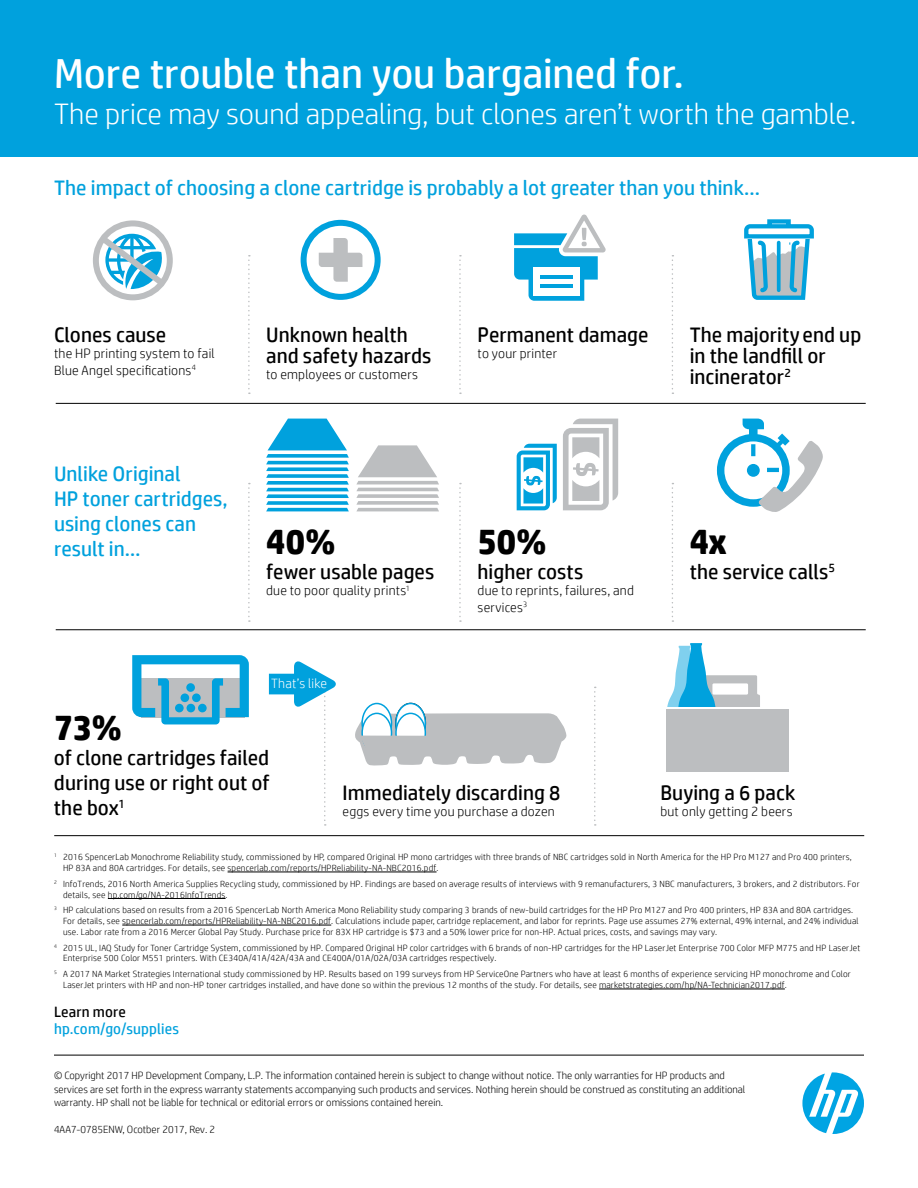
<style>
.page{position:relative;width:918px;height:1188px;background:#fff}
.page>*{position:absolute;margin:0;border:0;box-sizing:border-box;transform-origin:0 0}
.t1{font:42px "HP Simplified";letter-spacing:-.005em;color:#fff}
.t2{font:700 36px "HP Simplified";letter-spacing:-.005em;color:#000}
.t3{font:300 29.7px "HP Simplified";color:#fff}
.t4{font:21px/21px "HP Simplified";color:#000}
.t5{font:21px/25.2px "HP Simplified";color:#00a1dd}
.t6{font:15px "HP Simplified";letter-spacing:.01em;color:#00a1dd}
.t7{font:15px "HP Simplified";letter-spacing:.01em;color:#000}
.t8{font:300 13.5px/16.2px "HP Simplified";letter-spacing:.015em;color:#000}
.t9{font:300 13.5px "HP Simplified";letter-spacing:.015em;color:#fff}
.t10{font:300 10.5px/13.5px "HP Simplified";color:#000}
.t11{font:300 9px/10.8px "HP Simplified";letter-spacing:.02em;color:#000}
</style>
<div class="page">
<svg style="left:802px;top:1072px;width:62px;height:62px"></svg>
<hr style="left:54px;top:1055px;width:810px;height:1px;background:#000">
<div style="left:0;top:0;width:918px;height:157px;background:#00a1dd"></div>
<hr style="left:56px;top:403px;width:810px;height:1px;background:#000">
<hr style="left:54px;top:835px;width:810px;height:1px;background:#000">
<hr style="left:56px;top:629px;width:810px;height:1px;background:#000">
<svg style="left:132px;top:655px;width:117px;height:69px"></svg>
<svg style="left:362px;top:703px;width:30px;height:40px"></svg>
<div style="left:361px;top:703px;width:31px;height:40px;border:2px solid #00a1dd;border-radius:50%"></div>
<svg style="left:396px;top:703px;width:29px;height:40px"></svg>
<div style="left:395px;top:703px;width:31px;height:40px;border:2px solid #00a1dd;border-radius:50%"></div>
<svg style="left:355px;top:712px;width:212px;height:54px"></svg>
<svg style="left:667px;top:643px;width:93px;height:64px"></svg>
<div style="left:712px;top:683px;width:36px;height:12px;background:#fff"></div>
<div style="left:667px;top:708px;width:122px;height:62px;background:#bcbec0"></div>
<div style="left:667px;top:710px;width:122px;height:62px;background:#bcbec0"></div>
<div style="left:93px;top:220px;width:80px;height:80px;border:6px solid #bcbec0;border-radius:50%"></div>
<svg style="left:95px;top:230px;width:76px;height:62px"></svg>
<svg style="left:744px;top:219px;width:70px;height:81px"></svg>
<svg style="left:514px;top:215px;width:92px;height:86px"></svg>
<div style="left:533px;top:267px;width:46px;height:29px;background:#fff"></div>
<hr style="left:540px;top:275px;width:33px;height:4px;background:#00a1dd">
<hr style="left:540px;top:284px;width:33px;height:4px;background:#00a1dd">
<svg style="left:319px;top:238px;width:43px;height:44px"></svg>
<div style="left:301px;top:220px;width:80px;height:80px;border:6px solid #00a1dd;border-radius:50%"></div>
<svg style="left:717px;top:419px;width:106px;height:93px"></svg>
<svg style="left:517px;top:444px;width:40px;height:66px"></svg>
<svg style="left:563px;top:419px;width:55px;height:91px"></svg>
<svg style="left:266px;top:418px;width:173px;height:93px"></svg>
<hr style="left:228px;top:872px;width:209px;height:1px;background:#000">
<hr style="left:108px;top:898px;width:118px;height:1px;background:#000">
<hr style="left:122px;top:925px;width:209px;height:1px;background:#000">
<hr style="left:599px;top:989px;width:186px;height:1px;background:#000">
<svg style="left:248px;top:255px;width:2px;height:139px"></svg>
<svg style="left:459px;top:255px;width:2px;height:139px"></svg>
<svg style="left:672px;top:255px;width:1px;height:139px"></svg>
<svg style="left:248px;top:483px;width:2px;height:139px"></svg>
<svg style="left:459px;top:483px;width:2px;height:139px"></svg>
<svg style="left:672px;top:483px;width:1px;height:139px"></svg>
<svg style="left:594px;top:687px;width:2px;height:139px"></svg>
<svg style="left:269px;top:661px;width:67px;height:165px"></svg>
<h1 class="t1" style="left:54px;top:46px;width:631px">More trouble than you bargained for.</h1>
<h3 class="t3" style="left:54px;top:94px;width:804px">The price may sound appealing, but clones aren’t worth the gamble.</h3>
<h3 class="t5" style="left:54px;top:175px;width:707px">The impact of choosing a clone cartridge is probably a lot greater than you think...</h3>
<h3 class="t4" style="left:54px;top:324px;width:114px">Clones cause</h3>
<h3 class="t8" style="left:54px;top:345px;width:162px">the HP printing system to fail<br>Blue Angel specifications<sup>4</sup></h3>
<h3 class="t4" style="left:266px;top:324px;width:167px">Unknown health and safety hazards</h3>
<h3 class="t8" style="left:266px;top:366px;width:153px">to employees or customers</h3>
<h3 class="t4" style="left:478px;top:324px;width:172px">Permanent damage</h3>
<h3 class="t8" style="left:478px;top:345px;width:81px">to your printer</h3>
<h3 class="t4" style="left:690px;top:324px;width:173px">The majority end up in the landfill or incinerator<sup>2</sup></h3>
<h3 class="t5" style="left:54px;top:461px;width:175px">Unlike Original<br>HP toner cartridges, using clones can result in…</h3>
<h2 class="t2" style="left:266px;top:518px;width:71px">40%</h2>
<h3 class="t4" style="left:266px;top:561px;width:170px">fewer usable pages</h3>
<h3 class="t8" style="left:266px;top:582px;width:145px">due to poor quality prints<sup>1</sup></h3>
<h3 class="t9" style="left:271px;top:675px;width:58px">That’s like</h3>
<h2 class="t2" style="left:478px;top:518px;width:70px">50%</h2>
<h3 class="t4" style="left:478px;top:561px;width:107px">higher costs</h3>
<h3 class="t8" style="left:478px;top:582px;width:158px">due to reprints, failures, and services<sup>3</sup></h3>
<h2 class="t2" style="left:54px;top:704px;width:69px">73%</h2>
<h3 class="t4" style="left:54px;top:745px;width:217px;line-height:25.2px;text-align:justify">of clone cartridges failed during use or right out of the box<sup>1</sup></h3>
<h3 class="t4" style="left:343px;top:782px;width:219px">Immediately discarding 8</h3>
<h3 class="t8" style="left:343px;top:803px;width:214px">eggs every time you purchase a dozen</h3>
<h2 class="t2" style="left:690px;top:518px;width:39px">4x</h2>
<h3 class="t4" style="left:690px;top:561px;width:147px">the service calls<sup>5</sup></h3>
<h3 class="t4" style="left:660px;top:782px;width:136px">Buying a 6 pack</h3>
<h3 class="t8" style="left:660px;top:803px;width:134px">but only getting 2 beers</h3>
<p class="t11" style="left:63px;top:851px;width:790px;text-indent:-9px"><sup>1</sup> 2016 SpencerLab Monochrome Reliability study, commissioned by HP, compared Original HP mono cartridges with three brands of NBC cartridges sold in North America for the HP Pro M127 and Pro 400 printers,<br>HP 83A and 80A cartridges. For details, see spencerlab.com/reports/HPReliability-NA-NBC2016.pdf.</p>
<p class="t11" style="left:63px;top:878px;width:798px;text-indent:-9px"><sup>2</sup> InfoTrends, 2016 North America Supplies Recycling study, commissioned by HP. Findings are based on average results of interviews with 9 remanufacturers, 3 NBC manufacturers, 3 brokers, and 2 distributors. For details, see hp.com/go/NA-2016InfoTrends.</p>
<p class="t11" style="left:63px;top:905px;width:797px;text-indent:-9px"><sup>3</sup> HP calculations based on results from a 2016 SpencerLab North America Mono Reliability study comparing 3 brands of new-build cartridges for the HP Pro M127 and Pro 400 printers, HP 83A and 80A cartridges.<br>For details, see spencerlab.com/reports/HPReliability-NA-NBC2016.pdf. Calculations include paper, cartridge replacement, and labor for reprints. Page use assumes 27% external, 49% internal, and 24% individual use. Labor rate from a 2016 Mercer Global Pay Study. Purchase price for 83X HP cartridge is $73 and a 50% lower price for non-HP. Actual prices, costs, and savings may vary.</p>
<p class="t11" style="left:63px;top:942px;width:799px;text-indent:-9px"><sup>4</sup> 2015 UL, IAQ Study for Toner Cartridge System, commissioned by HP. Compared Original HP color cartridges with 6 brands of non-HP cartridges for the HP LaserJet Enterprise 700 Color MFP M775 and HP LaserJet<br>Enterprise 500 Color M551 printers. With CE340A/41A/42A/43A and CE400A/01A/02A/03A cartridges respectively.</p>
<p class="t11" style="left:63px;top:968px;width:789px;text-indent:-9px"><sup>5</sup> A 2017 NA Market Strategies International study commissioned by HP. Results based on 199 surveys from HP ServiceOne Partners who have at least 6 months of experience servicing HP monochrome and Color<br>LaserJet printers with HP and non-HP toner cartridges installed, and have done so within the previous 12 months of the study. For details, see marketstrategies.com/hp/NA-Technician2017.pdf.</p>
<h3 class="t7" style="left:54px;top:1002px;width:73px">Learn more</h3>
<h3 class="t6" style="left:54px;top:1019px;width:127px">hp.com/go/supplies</h3>
<p class="t10" style="left:54px;top:1069px;width:693px">© Copyright 2017 HP Development Company, L.P. The information contained herein is subject to change without notice. The only warranties for HP products and services are set forth in the express warranty statements accompanying such products and services. Nothing herein should be construed as constituting an additional warranty. HP shall not be liable for technical or editorial errors or omissions contained herein.</p>
<p class="t10" style="left:54px;top:1123px;width:163px">4AA7-0785ENW, Ocotber 2017, Rev. 2</p>
</div>
